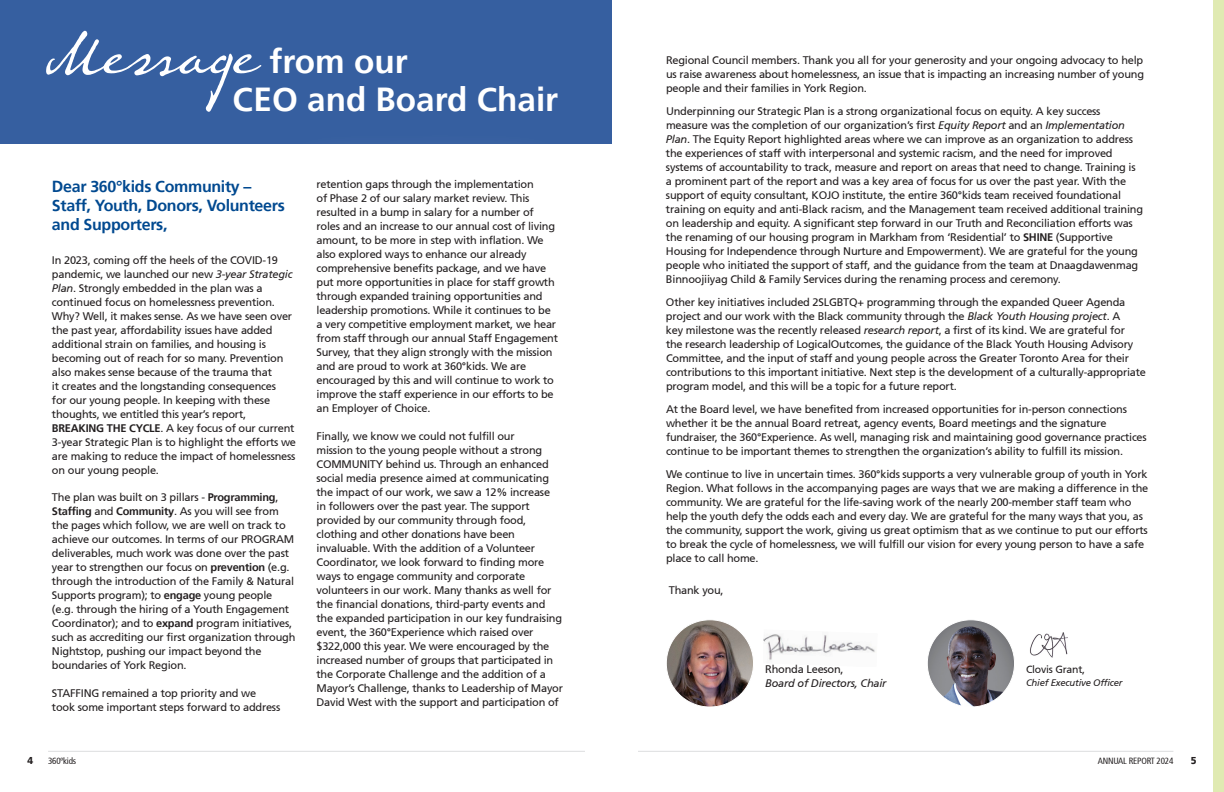
<style>
.page{position:relative;width:1224px;height:792px;background:#fff}
.page>*{position:absolute;margin:0;border:0;box-sizing:border-box;transform-origin:0 0}
.t1{font:italic 57.3px "Austin Pen";color:#fff}
.t2{font:700 33.3px/38px "Frutiger 65";color:#fff}
.t3{font:700 16px/19px "Frutiger 65";letter-spacing:-.02em;color:#014990}
.t4{font:11px/14px "Frutiger 55 Roman";letter-spacing:-.02em;color:#231f20}
.t5{font:italic 11px/14px "Frutiger 56";letter-spacing:-.02em;color:#231f20}
.t6{font:10.5px "Frutiger 55 Roman";letter-spacing:-.02em;color:#231f20}
.t7{font:900 10px "Frutiger 75";color:#231f20;scale:.94 1}
.t8{font:italic 9.5px "Frutiger 56";letter-spacing:-.02em;color:#231f20}
.t9{font:condensed 9px "Frutiger 57";letter-spacing:-.02em;color:#231f20}
.s1{font-family:"Frutiger 56";font-style:italic}
.s2{font-family:"Frutiger 65";font-weight:700}
.s3{font-family:"Frutiger 55 Roman";font-style:normal}
</style>
<div class="page">
<hr style="left:638px;top:751px;width:535px;height:1px;background:#dcdddf">
<div style="left:1213px;top:0;width:11px;height:792px;background:#e0eab2"></div>
<div style="left:0;top:0;width:612px;height:144px;background:#365fa0"></div>
<div style="left:1px;top:129px;width:610px;height:634px;background:#fff"></div>
<img style="left:1030px;top:633px;width:37px;height:25px">
<img style="left:666px;top:620px;width:88px;height:87px;border-radius:44px">
<img style="left:927px;top:620px;width:88px;height:87px;border-radius:44px">
<img style="left:763px;top:634px;width:112px;height:26px">
<p class="t1" style="left:47px;top:18px;width:252px">Message</p>
<p class="t2" style="left:232px;top:42px;width:327px;text-indent:37px">from our<br>CEO and Board Chair</p>
<p class="t4" style="left:666px;top:53px;width:480px;text-align:justify">Regional Council members. Thank you all for your generosity and your ongoing advocacy to help us raise awareness about homelessness, an issue that is impacting an increasing number of young people and their families in York Region.</p>
<p class="t4" style="left:666px;top:104px;width:479px">Underpinning our Strategic Plan is a strong organizational focus on equity. A key success measure was the completion of our organization’s first <span class="s1">Equity Report</span> and an <span class="s1">Implementation Plan</span>. The Equity Report highlighted areas where we can improve as an organization to address the experiences of staff with interpersonal and systemic racism, and the need for improved systems of accountability to track, measure and report on areas that need to change. Training is a prominent part of the report and was a key area of focus for us over the past year. With the support of equity consultant, KOJO institute, the entire 360°kids team received foundational training on equity and anti-Black racism, and the Management team received additional training on leadership and equity. A significant step forward in our Truth and Reconciliation efforts was the renaming of our housing program in Markham from ‘Residential’ to <span class="s2">SHINE</span> (Supportive Housing for Independence through Nurture and Empowerment). We are grateful for the young people who initiated the support of staff, and the guidance from the team at Dnaagdawenmag Binnoojiiyag Child &amp; Family Services during the renaming process and ceremony.</p>
<p class="t4" style="left:666px;top:295px;width:482px">Other key initiatives included 2SLGBTQ+ programming through the expanded Queer Agenda project and our work with the Black community through the <span class="s1">Black Youth Housing project</span>. A<br>key milestone was the recently released <span class="s1">research report</span>, a first of its kind. We are grateful for<br>the research leadership of LogicalOutcomes, the guidance of the Black Youth Housing Advisory Committee, and the input of staff and young people across the Greater Toronto Area for their contributions to this important initiative. Next step is the development of a culturally-appropriate program model, and this will be a topic for a future report.</p>
<p class="t4" style="left:666px;top:402px;width:482px">At the Board level, we have benefited from increased opportunities for in-person connections whether it be the annual Board retreat, agency events, Board meetings and the signature fundraiser, the 360°Experience. As well, managing risk and maintaining good governance practices continue to be important themes to strengthen the organization’s ability to fulfill its mission.</p>
<p class="t4" style="left:666px;top:467px;width:484px">We continue to live in uncertain times. 360°kids supports a very vulnerable group of youth in York Region. What follows in the accompanying pages are ways that we are making a difference in the community. We are grateful for the life-saving work of the nearly 200-member staff team who help the youth defy the odds each and every day. We are grateful for the many ways that you, as the community, support the work, giving us great optimism that as we continue to put our efforts to break the cycle of homelessness, we will fulfill our vision for every young person to have a safe place to call home.</p>
<p class="t4" style="left:669px;top:583px;width:56px">Thank you,</p>
<p class="t3" style="left:52px;top:177px;width:234px">Dear 360°kids Community –<br>Staff, Youth, Donors, Volunteers and Supporters,</p>
<p class="t4" style="left:317px;top:178px;width:243px">retention gaps through the implementation<br>of Phase 2 of our salary market review. This resulted in a bump in salary for a number of roles and an increase to our annual cost of living amount, to be more in step with inflation. We also explored ways to enhance our already comprehensive benefits package, and we have put more opportunities in place for staff growth through expanded training opportunities and leadership promotions. While it continues to be a very competitive employment market, we hear from staff through our annual Staff Engagement Survey, that they align strongly with the mission and are proud to work at 360°kids. We are encouraged by this and will continue to work to improve the staff experience in our efforts to be an Employer of Choice.</p>
<p class="t4" style="left:317px;top:429px;width:248px">Finally, we know we could not fulfill our<br>mission to the young people without a strong COMMUNITY behind us. Through an enhanced social media presence aimed at communicating the impact of our work, we saw a 12% increase<br>in followers over the past year. The support provided by our community through food, clothing and other donations have been invaluable. With the addition of a Volunteer Coordinator, we look forward to finding more ways to engage community and corporate volunteers in our work. Many thanks as well for the financial donations, third-party events and the expanded participation in our key fundraising event, the 360°Experience which raised over $322,000 this year. We were encouraged by the increased number of groups that participated in the Corporate Challenge and the addition of a Mayor’s Challenge, thanks to Leadership of Mayor David West with the support and participation of</p>
<p class="t4" style="left:52px;top:253px;width:246px">In 2023, coming off the heels of the COVID-19 pandemic, we launched our new <span class="s1">3-year Strategic Plan</span>. Strongly embedded in the plan was a continued focus on homelessness prevention.<br>Why? Well, it makes sense. As we have seen over the past year, affordability issues have added additional strain on families, and housing is becoming out of reach for so many. Prevention also makes sense because of the trauma that<br>it creates and the longstanding consequences<br>for our young people. In keeping with these thoughts, we entitled this year’s report, <span class="s2">BREAKING THE CYCLE</span>. A key focus of our current 3-year Strategic Plan is to highlight the efforts we are making to reduce the impact of homelessness on our young people.</p>
<p class="t4" style="left:52px;top:490px;width:245px">The plan was built on 3 pillars - <span class="s2">Programming</span>, <span class="s2">Staffing</span> and <span class="s2">Community</span>. As you will see from the pages which follow, we are well on track to achieve our outcomes. In terms of our PROGRAM deliverables, much work was done over the past year to strengthen our focus on <span class="s2">prevention</span> (e.g. through the introduction of the Family &amp; Natural Supports program); to <span class="s2">engage</span> young people (e.g. through the hiring of a Youth Engagement Coordinator); and to <span class="s2">expand</span> program initiatives, such as accrediting our first organization through Nightstop, pushing our impact beyond the boundaries of York Region.</p>
<p class="t4" style="left:52px;top:686px;width:230px">STAFFING remained a top priority and we took some important steps forward to address</p>
<p class="t5" style="left:765px;top:662px;width:123px"><span class="s3">Rhonda Leeson,<br></span>Board of Directors, Chair</p>
<p class="t6" style="left:1026px;top:663px;width:61px">Clovis Grant,</p>
<p class="t8" style="left:1026px;top:677px;width:98px">Chief Executive Officer</p>
<p class="t7" style="left:27px;top:755px;width:8px">4</p>
<p class="t9" style="left:48px;top:756px;width:30px">360ºkids</p>
<p class="t9" style="left:1098px;top:756px;width:77px">ANNUAL REPORT 2024</p>
<p class="t7" style="left:1191px;top:755px;width:8px">5</p>
</div>
